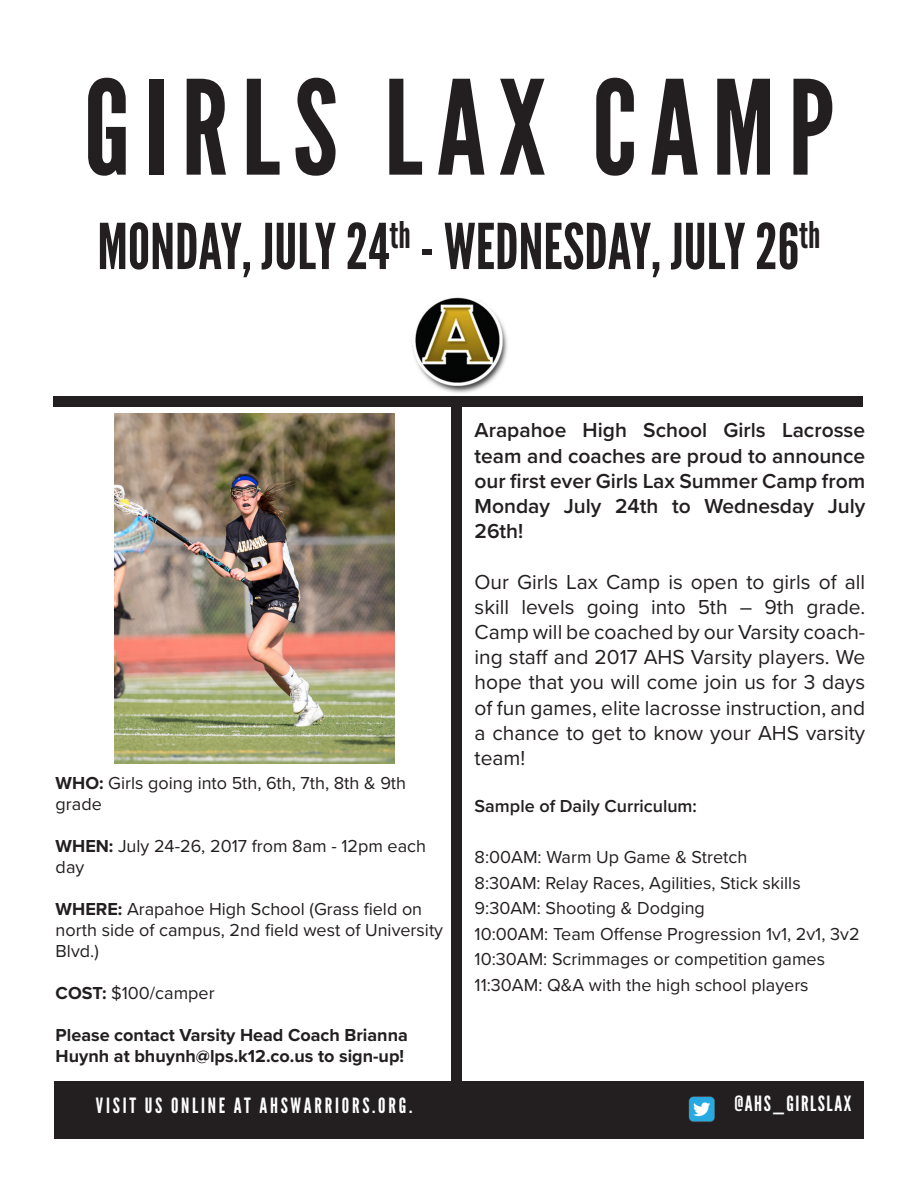
<style>
.page{position:relative;width:918px;height:1188px;background:#fff}
.page>*{position:absolute;margin:0;border:0;box-sizing:border-box;transform-origin:0 0}
.t1{font:130.5px "League Gothic";letter-spacing:.1em;color:#231f20}
.t2{font:63px "League Gothic";color:#231f20}
.t3{font:21px/25.2px "Proxima Nova";color:#231f20;text-align:justify}
.t4{font:600 21px/25.2px "Proxima Nova";color:#231f20;text-align:justify}
.t5{font:21px "League Gothic";letter-spacing:.13em;color:#fff}
.t6{font:21px "League Gothic";letter-spacing:.075em;color:#fff}
.t7{font:18px/21px "Proxima Nova";color:#231f20}
.t8{font:700 18px/21px "Proxima Nova";color:#231f20}
.t9{font:600 18px "Proxima Nova";color:#231f20}
.s1{font-weight:700}
</style>
<div class="page">
<div style="left:54px;top:1081px;width:810px;height:57px;background:#231f20"></div>
<img style="left:114px;top:413px;width:280px;height:351px">
<div style="left:452px;top:401px;width:10px;height:683px;background:#231f20"></div>
<img style="left:689px;top:1096px;width:26px;height:26px">
<img style="left:411px;top:297px;width:97px;height:96px">
<div style="left:53px;top:396px;width:810px;height:11px;background:#231f20"></div>
<p class="t1" style="left:84px;top:50px;width:752px">GIRLS LAX CAMP</p>
<p class="t2" style="left:97px;top:209px;width:725px">MONDAY, JULY 24<sup>th</sup> - WEDNESDAY, JULY 26<sup>th</sup></p>
<p class="t7" style="left:56px;top:773px;width:352px"><span class="s1">WHO:</span> Girls going into 5th, 6th, 7th, 8th &amp; 9th grade</p>
<p class="t7" style="left:56px;top:836px;width:372px"><span class="s1">WHEN:</span> July 24-26, 2017 from 8am - 12pm each day</p>
<p class="t7" style="left:56px;top:899px;width:389px"><span class="s1">WHERE:</span> Arapahoe High School (Grass field on north side of campus, 2nd field west of University<br>Blvd.)</p>
<p class="t7" style="left:56px;top:983px;width:160px"><span class="s1">COST:</span> $100/camper</p>
<p class="t8" style="left:56px;top:1026px;width:354px">Please contact Varsity Head Coach Brianna<br>Huynh at bhuynh@lps.k12.co.us to sign-up!</p>
<p class="t4" style="left:475px;top:418px;width:392px">Arapahoe High School Girls Lacrosse team and coaches are proud to announce our first ever Girls Lax Summer Camp from Monday July 24th to Wednesday July 26th!</p>
<p class="t3" style="left:475px;top:569px;width:392px">Our Girls Lax Camp is open to girls of all skill levels going into 5th – 9th grade.<br>Camp will be coached by our Varsity coach&shy;ing staff and 2017 AHS Varsity players. We hope that you will come join us for 3 days of fun games, elite lacrosse instruction, and a chance to get to know your AHS varsity team!</p>
<p class="t9" style="left:475px;top:795px;width:224px">Sample of Daily Curriculum:</p>
<p class="t7" style="left:475px;top:847px;width:274px">8:00AM: Warm Up Game &amp; Stretch</p>
<p class="t7" style="left:475px;top:872px;width:328px">8:30AM: Relay Races, Agilities, Stick skills</p>
<p class="t7" style="left:475px;top:898px;width:232px">9:30AM: Shooting &amp; Dodging</p>
<p class="t7" style="left:475px;top:923px;width:387px">10:00AM: Team Offense Progression 1v1, 2v1, 3v2</p>
<p class="t7" style="left:475px;top:949px;width:352px">10:30AM: Scrimmages or competition games</p>
<p class="t7" style="left:475px;top:974px;width:336px">11:30AM: Q&amp;A with the high school players</p>
<p class="t5" style="left:96px;top:1093px;width:318px">VISIT US ONLINE AT AHSWARRIORS.ORG.</p>
<p class="t6" style="left:734px;top:1091px;width:119px">@AHS_GIRLSLAX</p>
</div>
